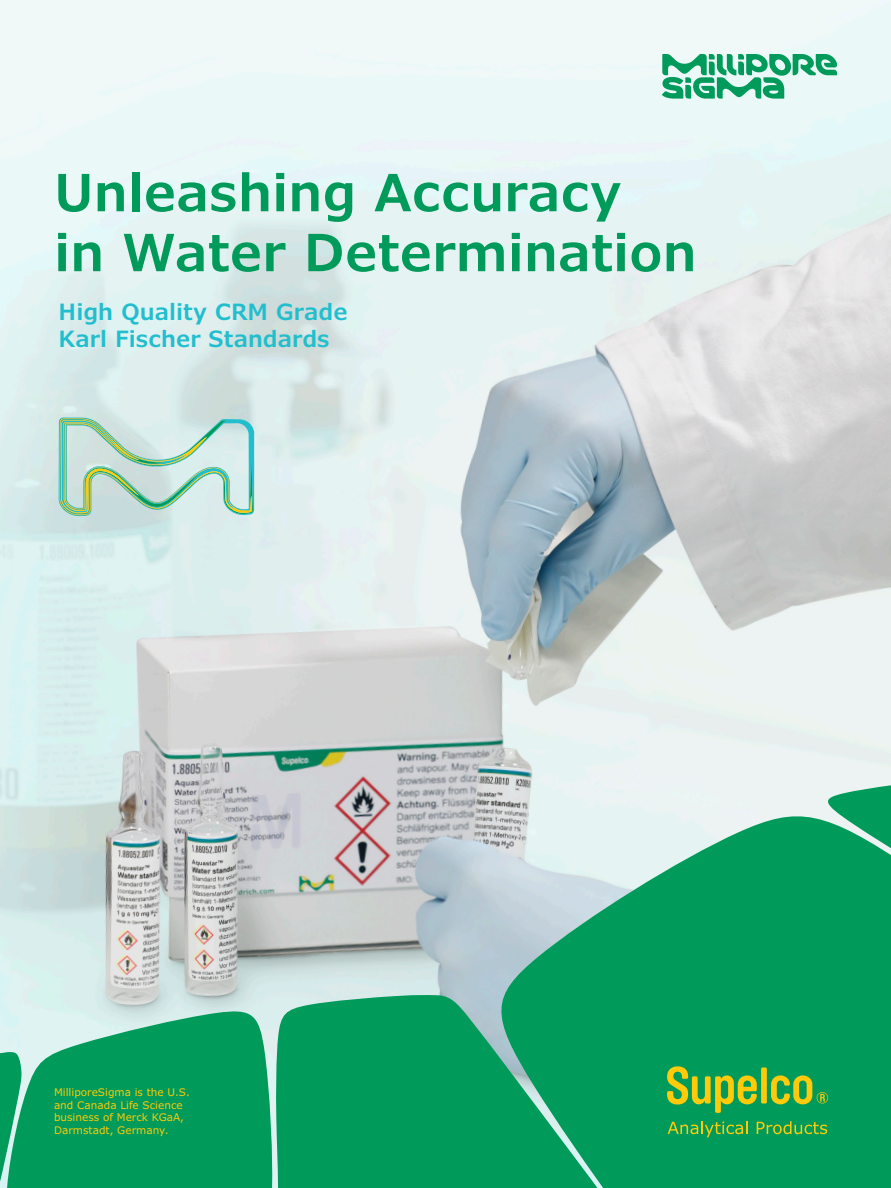
<style>
.page{position:relative;width:891px;height:1188px;background:#fff}
.page>*{position:absolute;margin:0;border:0;box-sizing:border-box;transform-origin:0 0}
.Headline_36_42{font:600 51.45px/60px "Verdana Pro";color:#009a5a}
.Body_Copy_9_11{font:600 22.5px/27px "Verdana Pro";color:#21bece}
.t1{font:10.5px/12.6px "Verdana Pro";color:#feca0a}
</style>
<div class="page">
<img style="left:0;top:0;width:891px;height:1188px">
<svg style="left:5px;top:1008px;width:269px;height:180px;background:#25a873"></svg>
<svg style="left:490px;top:805px;width:401px;height:383px;background:#3eaf83"></svg>
<div style="left:276px;top:995px;width:476px;height:193px;background:#009a5a"></div>
<svg style="left:821px;top:771px;width:70px;height:152px;background:#30ac79"></svg>
<svg style="left:0;top:1051px;width:22px;height:137px;background:#2cac79"></svg>
<svg style="left:667px;top:1066px;width:90px;height:47px;background:#60ac3b"></svg>
<div style="left:761px;top:1067px;width:6px;height:37px;background:#feca0a"></div>
<svg style="left:771px;top:1075px;width:57px;height:29px;background:#69ad38"></svg>
<svg style="left:668px;top:1121px;width:80px;height:16px"></svg>
<svg style="left:757px;top:1121px;width:70px;height:13px"></svg>
<svg style="left:59px;top:418px;width:195px;height:98px;background:#badbce"></svg>
<svg style="left:662px;top:54px;width:175px;height:45px;background:#76c9aa"></svg>
<p class="Headline_36_42" style="left:54px;top:163px;width:644px">Unleashing Accuracy<br>in Water Determination</p>
<p class="Body_Copy_9_11" style="left:59px;top:298px;width:291px">High Quality CRM Grade<br>Karl Fischer Standards</p>
<p class="t1" style="left:54px;top:1086px;width:137px">MilliporeSigma is the U.S. and Canada Life Science business of Merck KGaA,<br>Darmstadt, Germany.</p>
</div>
